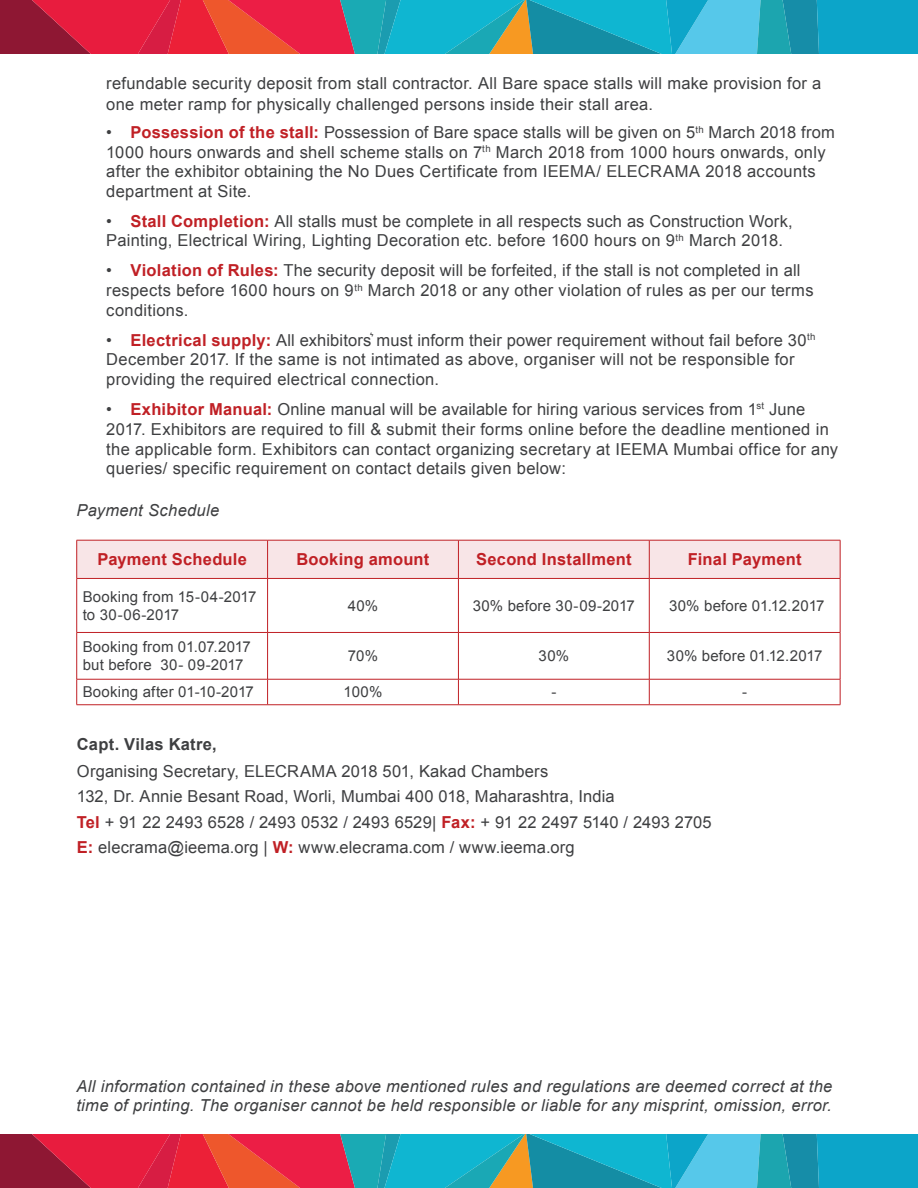
<style>
.page{position:relative;width:918px;height:1188px;background:#fff}
.page>*{position:absolute;margin:0;border:0;box-sizing:border-box;transform-origin:0 0}
.t1{font:16.5px/19.8px "Arial";letter-spacing:.015em;color:#3e3f41}
.t2{font:italic 16.5px/19.5px "Arial";letter-spacing:.02em;color:#3e3f41}
.t3{font:700 16.5px "Arial";letter-spacing:.015em;color:#c02025}
.t4{font:700 16.5px "Arial";letter-spacing:.015em;color:#3e3f41}
.t5{font:15px/18px "Arial";letter-spacing:.015em;color:#3e3f41}
.s1{font-weight:700;color:#c02025}
</style>
<div class="page">
<svg style="left:0;top:0;width:918px;height:54px;background:#68778c"></svg>
<svg style="left:0;top:1134px;width:918px;height:54px;background:#68778c"></svg>
<div style="left:77px;top:541px;width:763px;height:37px;background:#f8e5e7"></div>
<hr style="left:77px;top:540px;width:191px;height:1px;background:#c02025">
<hr style="left:76px;top:540px;width:1px;height:38px;background:#c02025">
<hr style="left:268px;top:540px;width:190px;height:1px;background:#c02025">
<hr style="left:267px;top:540px;width:1px;height:38px;background:#c02025">
<hr style="left:458px;top:540px;width:191px;height:1px;background:#c02025">
<hr style="left:458px;top:540px;width:1px;height:38px;background:#c02025">
<hr style="left:649px;top:540px;width:191px;height:1px;background:#c02025">
<hr style="left:649px;top:540px;width:1px;height:38px;background:#c02025">
<hr style="left:840px;top:540px;width:1px;height:38px;background:#c02025">
<hr style="left:77px;top:578px;width:191px;height:1px;background:#c02025">
<hr style="left:76px;top:579px;width:1px;height:53px;background:#c02025">
<hr style="left:268px;top:578px;width:190px;height:1px;background:#c02025">
<hr style="left:267px;top:579px;width:1px;height:53px;background:#c02025">
<hr style="left:458px;top:578px;width:191px;height:1px;background:#c02025">
<hr style="left:458px;top:579px;width:1px;height:53px;background:#c02025">
<hr style="left:649px;top:578px;width:191px;height:1px;background:#c02025">
<hr style="left:649px;top:579px;width:1px;height:53px;background:#c02025">
<hr style="left:840px;top:579px;width:1px;height:53px;background:#c02025">
<hr style="left:77px;top:632px;width:191px;height:1px;background:#c02025">
<hr style="left:76px;top:633px;width:1px;height:46px;background:#c02025">
<hr style="left:268px;top:632px;width:190px;height:1px;background:#c02025">
<hr style="left:267px;top:633px;width:1px;height:46px;background:#c02025">
<hr style="left:458px;top:632px;width:191px;height:1px;background:#c02025">
<hr style="left:458px;top:633px;width:1px;height:46px;background:#c02025">
<hr style="left:649px;top:632px;width:191px;height:1px;background:#c02025">
<hr style="left:649px;top:633px;width:1px;height:46px;background:#c02025">
<hr style="left:840px;top:633px;width:1px;height:46px;background:#c02025">
<hr style="left:77px;top:679px;width:191px;height:1px;background:#c02025">
<svg style="left:76px;top:679px;width:1px;height:26px"></svg>
<hr style="left:268px;top:679px;width:190px;height:1px;background:#c02025">
<svg style="left:267px;top:679px;width:1px;height:25px"></svg>
<hr style="left:458px;top:679px;width:191px;height:1px;background:#c02025">
<svg style="left:458px;top:679px;width:1px;height:25px"></svg>
<hr style="left:649px;top:679px;width:191px;height:1px;background:#c02025">
<svg style="left:649px;top:679px;width:1px;height:25px"></svg>
<svg style="left:840px;top:679px;width:1px;height:26px"></svg>
<hr style="left:77px;top:704px;width:191px;height:1px;background:#c02025">
<hr style="left:268px;top:704px;width:190px;height:1px;background:#c02025">
<hr style="left:458px;top:704px;width:191px;height:1px;background:#c02025">
<hr style="left:649px;top:704px;width:191px;height:1px;background:#c02025">
<p class="t1" style="left:106px;top:72px;width:717px;line-height:21px">refundable security deposit from stall contractor. All Bare space stalls will make provision for a one meter ramp for physically challenged persons inside their stall area.</p>
<p class="t1" style="left:106px;top:123px;width:730px">• <span class="s1">Possession of the stall:</span> Possession of Bare space stalls will be given on 5<sup>th</sup> March 2018 from 1000 hours onwards and shell scheme stalls on 7<sup>th</sup> March 2018 from 1000 hours onwards, only after the exhibitor obtaining the No Dues Certificate from IEEMA/ ELECRAMA 2018 accounts department at Site.</p>
<p class="t1" style="left:106px;top:211px;width:688px">• <span class="s1">Stall Completion:</span> All stalls must be complete in all respects such as Construction Work,<br>Painting, Electrical Wiring, Lighting Decoration etc. before 1600 hours on 9<sup>th</sup> March 2018.</p>
<p class="t1" style="left:106px;top:261px;width:709px">• <span class="s1">Violation of Rules:</span> The security deposit will be forfeited, if the stall is not completed in all respects before 1600 hours on 9<sup>th</sup> March 2018 or any other violation of rules as per our terms conditions.</p>
<p class="t1" style="left:106px;top:330px;width:711px">• <span class="s1">Electrical supply:</span> All exhibitors͛must inform their power requirement without fail before 30<sup>th<br></sup>December 2017. If the same is not intimated as above, organiser will not be responsible for providing the required electrical connection.</p>
<p class="t1" style="left:106px;top:399px;width:733px">• <span class="s1">Exhibitor Manual:</span> Online manual will be available for hiring various services from 1<sup>st</sup> June 2017. Exhibitors are required to fill &amp; submit their forms online before the deadline mentioned in the applicable form. Exhibitors can contact organizing secretary at IEEMA Mumbai office for any queries/ specific requirement on contact details given below:</p>
<p class="t2" style="left:77px;top:501px;width:144px">Payment Schedule</p>
<p class="t3" style="left:97px;top:549px;width:151px">Payment Schedule</p>
<p class="t3" style="left:297px;top:549px;width:134px">Booking amount</p>
<p class="t3" style="left:476px;top:549px;width:157px">Second Installment</p>
<p class="t3" style="left:688px;top:549px;width:115px">Final Payment</p>
<p class="t5" style="left:83px;top:588px;width:175px">Booking from 15-04-2017 to 30-06-2017</p>
<p class="t5" style="left:348px;top:597px;width:32px">40%</p>
<p class="t5" style="left:473px;top:597px;width:164px">30% before 30-09-2017</p>
<p class="t5" style="left:669px;top:597px;width:157px">30% before 01.12.2017</p>
<p class="t5" style="left:83px;top:638px;width:170px">Booking from 01.07.2017 but before 30- 09-2017</p>
<p class="t5" style="left:348px;top:647px;width:32px">70%</p>
<p class="t5" style="left:539px;top:647px;width:32px">30%</p>
<p class="t5" style="left:667px;top:647px;width:157px">30% before 01.12.2017</p>
<p class="t5" style="left:83px;top:683px;width:173px">Booking after 01-10-2017</p>
<p class="t5" style="left:344px;top:683px;width:40px">100%</p>
<p class="t5" style="left:551px;top:683px;width:6px">-</p>
<p class="t5" style="left:742px;top:683px;width:6px">-</p>
<p class="t4" style="left:77px;top:733px;width:141px">Capt. Vilas Katre,</p>
<p class="t1" style="left:77px;top:759px;width:636px;line-height:25.5px">Organising Secretary, ELECRAMA 2018 501, Kakad Chambers<br>132, Dr. Annie Besant Road, Worli, Mumbai 400 018, Maharashtra, India<br><span class="s1">Tel</span> + 91 22 2493 6528 / 2493 0532 / 2493 6529| <span class="s1">Fax:</span> + 91 22 2497 5140 / 2493 2705<br><span class="s1">E:</span> elecrama@ieema.org | <span class="s1">W:</span> www.elecrama.com / www.ieema.org</p>
<p class="t2" style="left:76px;top:1077px;width:757px">All information contained in these above mentioned rules and regulations are deemed correct at the time of printing. The organiser cannot be held responsible or liable for any misprint, omission, error.</p>
</div>
